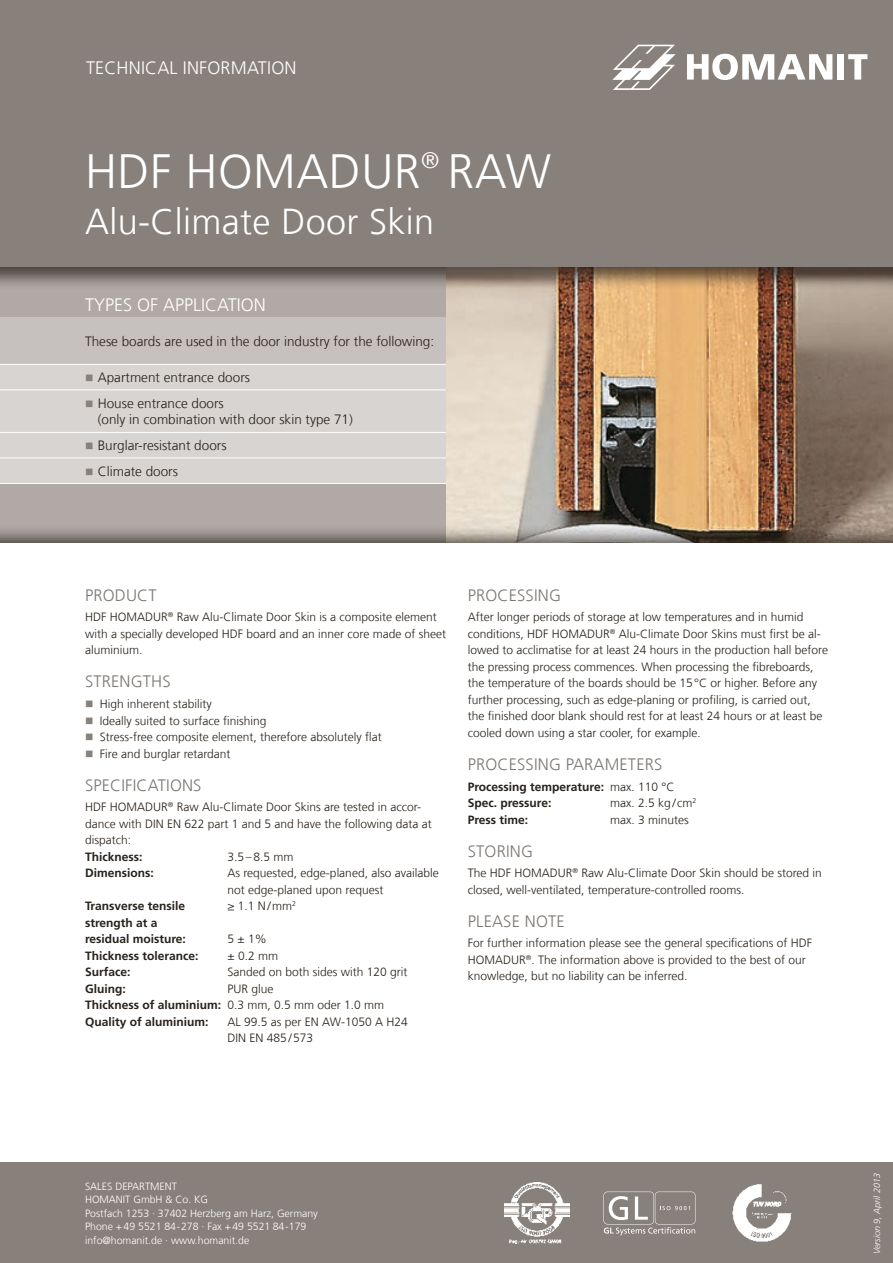
<style>
.page{position:relative;width:893px;height:1263px;background:#fff}
.page>*{position:absolute;margin:0;border:0;box-sizing:border-box;transform-origin:0 0}
.t1{font:300 48px "Frutiger LT Com";letter-spacing:.01em;color:#fff}
.t2{font:300 36px "Frutiger LT Com";letter-spacing:.01em;color:#fff}
.t3{font:300 18px "Frutiger LT Com";letter-spacing:.01em;color:#fff}
.t4{font:300 16.5px "Frutiger LT Com";letter-spacing:.01em;color:#7c7772}
.t5{font:300 13.5px/16.5px "Frutiger LT Com";color:#282019}
.t6{font:300 12px/16.5px "Frutiger LT Com";color:#282019}
.t7{font:700 12px/16.5px "Frutiger LT Com";color:#282019}
.t8{font:300 10.5px/13.5px "Frutiger LT Com";color:#fff}
.t9{font:italic 300 9px "Frutiger LT Com";color:#fff}
.s1{color:#87807b}
.s2{font-weight:700}
.s3{font-weight:300}
</style>
<div class="page">
<div style="left:0;top:267px;width:446px;height:277px;background:#b0a9a6"></div>
<div style="left:0;top:318px;width:446px;height:46px;background:#c6c1bf"></div>
<div style="left:0;top:365px;width:446px;height:118px;background:#d8d4d2"></div>
<hr style="left:0;top:432px;width:446px;height:1px;background:#fff">
<hr style="left:0;top:458px;width:446px;height:1px;background:#fff">
<hr style="left:0;top:483px;width:446px;height:1px;background:#fff">
<hr style="left:0;top:364px;width:446px;height:1px;background:#fff">
<hr style="left:0;top:389px;width:446px;height:1px;background:#fff">
<img style="left:446px;top:290px;width:447px;height:234px">
<div style="left:0;top:524px;width:893px;height:679px;background:#282019;opacity:.75"></div>
<div style="left:0;top:543px;width:893px;height:651px;background:#fff"></div>
<div style="left:0;top:1162px;width:893px;height:101px;background:#87807b"></div>
<div style="left:0;top:0;width:893px;height:290px;background:#282019;opacity:.75"></div>
<div style="left:0;top:0;width:893px;height:267px;background:#87807b"></div>
<svg style="left:687px;top:54px;width:145px;height:26px"></svg>
<div style="left:837px;top:54px;width:7px;height:26px;background:#fff"></div>
<svg style="left:848px;top:54px;width:19px;height:26px"></svg>
<svg style="left:612px;top:45px;width:64px;height:45px"></svg>
<img style="left:504px;top:1183px;width:65px;height:60px">
<svg style="left:603px;top:1191px;width:92px;height:44px"></svg>
<img style="left:732px;top:1184px;width:60px;height:58px">
<h3 class="t3" style="left:86px;top:58px;width:212px">Tec hnical information</h3>
<p class="t3" style="left:145px;top:58px;width:151px">s hes Datenblatt</p>
<p class="t1" style="left:85px;top:144px;width:468px">H DF Homadu r<sup>®</sup> Raw</p>
<p class="t2" style="left:85px;top:200px;width:351px">Alu-Climate Door Skin</p>
<p class="t3" style="left:85px;top:294px;width:182px">Types of application</p>
<p class="t5" style="left:85px;top:333px;width:351px">These boards are used in the door industry for the following:</p>
<p class="t5" style="left:85px;top:369px;width:167px"><span class="s1">■</span> Apartment entrance doors</p>
<p class="t5" style="left:98px;top:395px;width:257px;text-indent:-13px"><span class="s1">■</span> House entrance doors<br>(only in combination with door skin type 71)</p>
<p class="t5" style="left:85px;top:437px;width:143px"><span class="s1">■</span> Burglar-resistant doors</p>
<p class="t5" style="left:85px;top:463px;width:95px"><span class="s1">■</span> Climate doors</p>
<p class="t4" style="left:85px;top:585px;width:41px">Product</p>
<p class="t6" style="left:85px;top:609px;width:35px">HDF HOMA</p>
<p class="t6" style="left:85px;top:609px;width:362px;text-indent:60px">DUR<sup>®</sup> Raw Alu-Climate Door Skin is a composite element with a specially developed HDF board and an inner core made of sheet aluminium.</p>
<p class="t4" style="left:85px;top:672px;width:85px">Strengths</p>
<p class="t6" style="left:85px;top:696px;width:128px"><span class="s1">■</span> High inherent stability</p>
<p class="t6" style="left:85px;top:712px;width:183px"><span class="s1">■</span> Ideally suited to surface finishing</p>
<p class="t6" style="left:85px;top:729px;width:298px"><span class="s1">■</span> Stress-free composite element, therefore absolutely flat</p>
<p class="t6" style="left:85px;top:745px;width:147px"><span class="s1">■</span> Fire and burglar retardant</p>
<p class="t4" style="left:85px;top:775px;width:116px">Spec ifications</p>
<p class="t6" style="left:85px;top:799px;width:35px">HDF HOMA</p>
<p class="t6" style="left:85px;top:799px;width:348px;text-indent:60px">DUR<sup>®</sup> Raw Alu-Climate Door Skins are tested in accor&shy;dance with DIN EN 622 part 1 and 5 and have the following data at dispatch:<br><span class="s2">Thickness:</span></p>
<p class="t6" style="left:227px;top:848px;width:67px">3.5– 8.5 mm</p>
<p class="t7" style="left:85px;top:865px;width:70px">Dimensions:</p>
<p class="t6" style="left:227px;top:865px;width:213px">As requested, edge-planed, also available not edge-planed upon request</p>
<p class="t7" style="left:85px;top:898px;width:102px">Transverse tensile</p>
<p class="t6" style="left:227px;top:898px;width:70px">≥ 1.1 N/mm<sup>2</sup></p>
<p class="t7" style="left:85px;top:914px;width:102px">strength at a residual moisture:</p>
<p class="t6" style="left:227px;top:931px;width:41px">5 ± 1%</p>
<p class="t7" style="left:85px;top:947px;width:115px">Thickness tolerance:</p>
<p class="t6" style="left:227px;top:947px;width:52px">± 0.2 mm</p>
<p class="t7" style="left:85px;top:964px;width:47px">Surface:</p>
<p class="t6" style="left:227px;top:964px;width:182px">Sanded on both sides with 120 grit</p>
<p class="t7" style="left:85px;top:980px;width:42px">Gluing:</p>
<p class="t7" style="left:85px;top:980px;width:301px;text-indent:142px"><span class="s3">PUR glue<br></span>Thickness of aluminium: <span class="s3">0.3 mm, 0.5 mm oder 1.0 mm<br></span>Quality of aluminium:</p>
<p class="t6" style="left:227px;top:1013px;width:182px">AL 99.5 as per EN AW-1050 A H24<br>DIN EN 485/573</p>
<p class="t4" style="left:468px;top:585px;width:92px">Proc essing</p>
<p class="t6" style="left:468px;top:609px;width:362px">After longer periods of storage at low temperatures and in humid conditions, HDF HOMADUR<sup>®</sup> Alu-Climate Door Skins must first be al&shy;lowed to acclimatise for at least 24 hours in the production hall before the pressing process commences. When processing the fibreboards, the temperature of the boards should be 15°C or higher. Before any further processing, such as edge-planing or profiling, is carried out, the finished door blank should rest for at least 24 hours or at least be cooled down using a star cooler, for example.</p>
<p class="t4" style="left:468px;top:754px;width:194px">Proc essing parameters</p>
<p class="t7" style="left:468px;top:778px;width:208px">Processing temperature: <span class="s3">max. 110 °C<br></span>Spec. pressure:</p>
<p class="t6" style="left:610px;top:795px;width:88px">max. 2.5 kg/ cm<sup>2</sup></p>
<p class="t7" style="left:468px;top:811px;width:62px">Press time:</p>
<p class="t6" style="left:610px;top:811px;width:80px">max. 3 minutes</p>
<p class="t4" style="left:468px;top:841px;width:64px">Storing</p>
<p class="t6" style="left:468px;top:865px;width:57px">The H DF HOMA</p>
<p class="t6" style="left:468px;top:865px;width:356px;text-indent:82px">DUR<sup>®</sup> Raw Alu-Climate Door Skin should be stored in closed, well-ventilated, temperature-controlled rooms.</p>
<p class="t4" style="left:468px;top:911px;width:98px">Please note</p>
<p class="t6" style="left:468px;top:935px;width:346px">For further information please see the general specifications of HDF<br>HOMA</p>
<p class="t6" style="left:468px;top:951px;width:340px;text-indent:35px">DUR<sup>®</sup>. The information above is provided to the best of our knowledge, but no liability can be inferred.</p>
<p class="t8" style="left:85px;top:1179px;width:94px">Sales Department<br>HOMAN</p>
<p class="t8" style="left:85px;top:1193px;width:234px;text-indent:38px">IT GmbH &amp; Co. KG<br>Postfach 1253 · 37402 Herzberg am Harz, Germany Phone +49 5521 84-278 · Fax +49 5521 84-179 info@homanit.de · www.homanit.de</p>
<p class="t9" style="left:872px;top:1254px;width:83px;rotate:-90deg">Version 9, April 2013</p>
</div>
